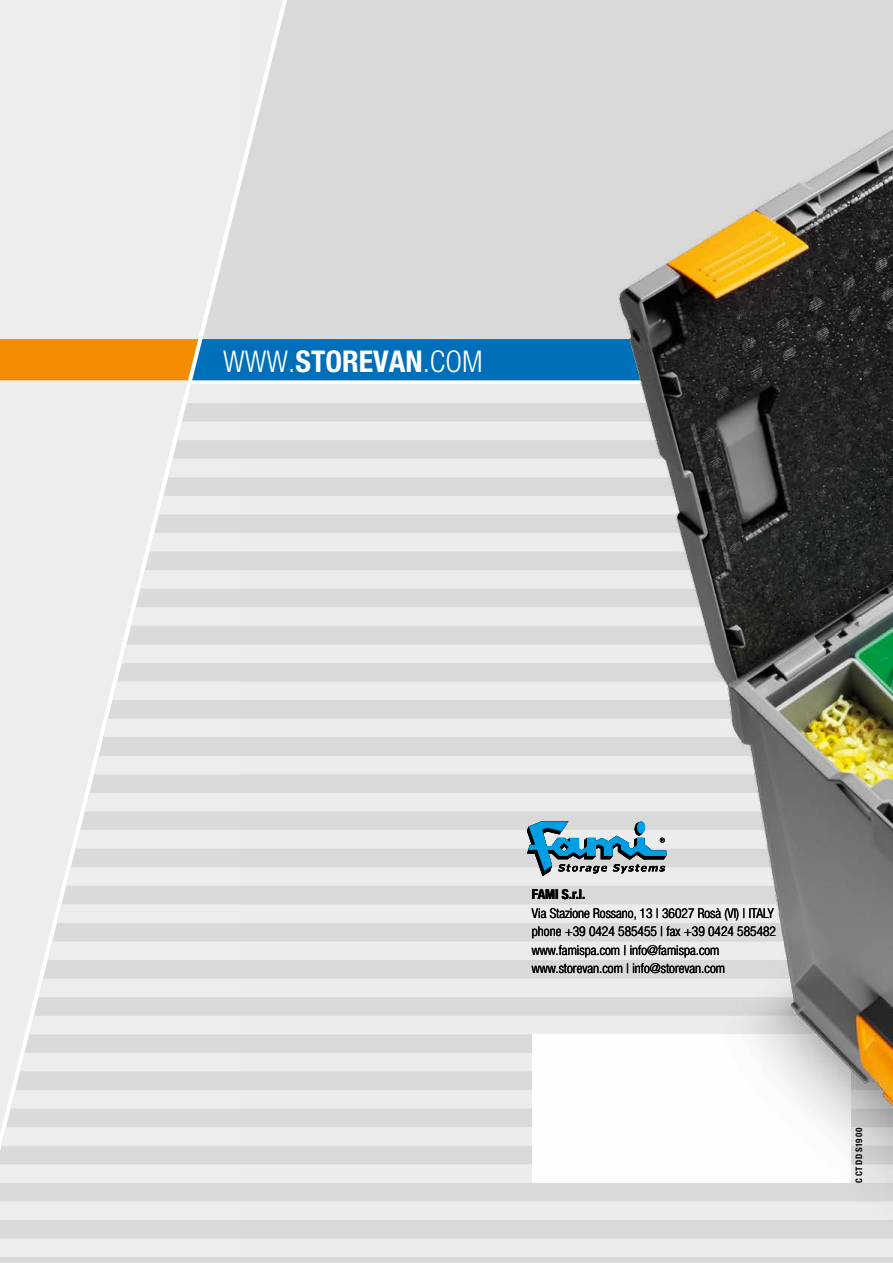
<style>
.page{position:relative;width:893px;height:1263px;background:#fff}
.page>*{position:absolute;margin:0;border:0;box-sizing:border-box;transform-origin:0 0}
.t1{font:300 condensed 30px "Helvetica Neue";color:#fff}
.t2{font:300 condensed 13.5px/18.5px "Helvetica Neue";color:#000}
.t3{font:700 condensed 13.5px "Helvetica Neue";color:#000}
.t4{font:700 condensed 9px "Helvetica Neue LT Std";color:#000}
.s1{font-weight:700}
</style>
<div class="page">
<div style="left:0;top:0;width:240px;height:339px;background:#ededed"></div>
<svg style="left:0;top:403px;width:240px;height:860px;background:#e4e4e4"></svg>
<div style="left:150px;top:533px;width:90px;height:18px;background:#ededed"></div>
<div style="left:140px;top:570px;width:100px;height:19px;background:#ededed"></div>
<div style="left:131px;top:607px;width:109px;height:19px;background:#ededed"></div>
<div style="left:122px;top:644px;width:118px;height:19px;background:#ededed"></div>
<svg style="left:0;top:339px;width:240px;height:64px;background:#d5ac6c"></svg>
<svg style="left:177px;top:422px;width:63px;height:18px"></svg>
<svg style="left:168px;top:459px;width:72px;height:18px"></svg>
<svg style="left:159px;top:496px;width:81px;height:18px"></svg>
<svg style="left:112px;top:681px;width:128px;height:19px;background:#ececec"></svg>
<div style="left:103px;top:719px;width:137px;height:18px;background:#ededed"></div>
<div style="left:94px;top:756px;width:146px;height:18px;background:#ededed"></div>
<div style="left:85px;top:793px;width:155px;height:18px;background:#ededed"></div>
<div style="left:57px;top:904px;width:183px;height:19px;background:#ededed"></div>
<div style="left:48px;top:941px;width:192px;height:19px;background:#ededed"></div>
<div style="left:38px;top:978px;width:202px;height:19px;background:#ededed"></div>
<div style="left:29px;top:1016px;width:211px;height:18px;background:#ededed"></div>
<div style="left:20px;top:1053px;width:220px;height:18px;background:#ededed"></div>
<div style="left:11px;top:1090px;width:229px;height:18px;background:#ededed"></div>
<div style="left:1px;top:1127px;width:239px;height:19px;background:#ededed"></div>
<div style="left:0;top:1164px;width:240px;height:19px;background:#ededed"></div>
<div style="left:0;top:1201px;width:240px;height:19px;background:#ededed"></div>
<div style="left:0;top:1238px;width:240px;height:19px;background:#ededed"></div>
<svg style="left:66px;top:821px;width:174px;height:65px;background:#e5e5e5"></svg>
<img style="left:240px;top:0;width:653px;height:1263px">
<h1 class="t1" style="left:223px;top:344px;width:261px">WWW.<span class="s1">STOREVAN</span>.COM</h1>
<p class="t3" style="left:532px;top:886px;width:55px">FAMI S.r.l.</p>
<p class="t2" style="left:532px;top:904px;width:246px">Via Stazione Rossano, 13 | 36027 Rosà (VI) | ITALY phone +39 0424 585455 | fax +39 0424 585482 www.famispa.com | info@famispa.com www.storevan.com | info@storevan.com</p>
<p class="t4" style="left:853px;top:1183px;width:56px;rotate:-90deg">C CT DD S19 00</p>
</div>
